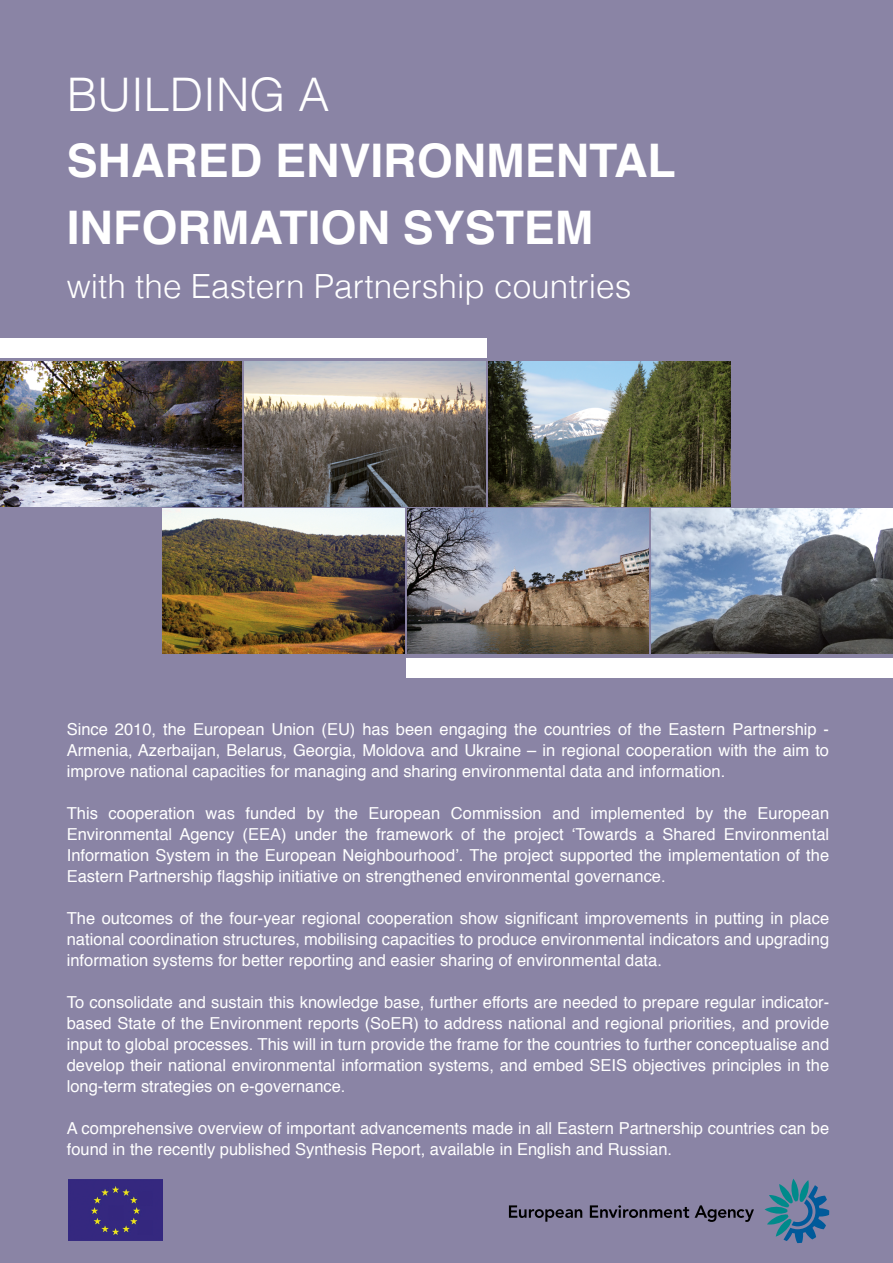
<style>
.page{position:relative;width:893px;height:1263px;background:#8a84a5}
.page>*{position:absolute;margin:0;border:0;box-sizing:border-box;transform-origin:0 0}
.t1{font:700 46.35px "Helvetica";color:#fff}
.t2{font:300 46.35px "Helvetica";color:#fff}
.t3{font:300 33.3px "Helvetica";color:#fff}
.t4{font:16.5px/21px "Helvetica";color:#fff;text-align:justify}
</style>
<div class="page">
<img style="left:0;top:362px;width:242px;height:144px">
<img style="left:244px;top:362px;width:242px;height:144px">
<img style="left:489px;top:362px;width:241px;height:144px">
<img style="left:163px;top:509px;width:241px;height:144px">
<img style="left:407px;top:509px;width:242px;height:144px">
<img style="left:651px;top:509px;width:242px;height:144px">
<div style="left:0;top:338px;width:487px;height:19px;background:#fff"></div>
<div style="left:406px;top:658px;width:487px;height:19px;background:#fff"></div>
<svg style="left:509px;top:1205px;width:73px;height:17px"></svg>
<svg style="left:590px;top:1205px;width:99px;height:13px"></svg>
<svg style="left:695px;top:1205px;width:59px;height:17px"></svg>
<svg style="left:765px;top:1179px;width:64px;height:64px"></svg>
<img style="left:68px;top:1179px;width:94px;height:62px">
<p class="t2" style="left:67px;top:57px;width:264px">BUILDING A</p>
<p class="t1" style="left:67px;top:124px;width:610px">SHARED ENVIRONMENTAL</p>
<p class="t1" style="left:67px;top:190px;width:528px">INFORMATION SYSTEM</p>
<p class="t3" style="left:67px;top:259px;width:566px">with the Eastern Partnership countries</p>
<p class="t4" style="left:67px;top:719px;width:764px">Since 2010, the European Union (EU) has been engaging the countries of the Eastern Partnership - Armenia, Azerbaijan, Belarus, Georgia, Moldova and Ukraine – in regional cooperation with the aim to improve national capacities for managing and sharing environmental data and information.</p>
<p class="t4" style="left:67px;top:803px;width:764px">This cooperation was funded by the European Commission and implemented by the European Environmental Agency (EEA) under the framework of the project ‘Towards a Shared Environmental Information System in the European Neighbourhood’. The project supported the implementation of the Eastern Partnership flagship initiative on strengthened environmental governance.</p>
<p class="t4" style="left:67px;top:908px;width:764px">The outcomes of the four-year regional cooperation show significant improvements in putting in place national coordination structures, mobilising capacities to produce environmental indicators and upgrading information systems for better reporting and easier sharing of environmental data.</p>
<p class="t4" style="left:67px;top:992px;width:764px">To consolidate and sustain this knowledge base, further efforts are needed to prepare regular indicator&shy;based State of the Environment reports (SoER) to address national and regional priorities, and provide input to global processes. This will in turn provide the frame for the countries to further conceptualise and develop their national environmental information systems, and embed SEIS objectives principles in the long-term strategies on e-governance.</p>
<p class="t4" style="left:67px;top:1118px;width:764px">A comprehensive overview of important advancements made in all Eastern Partnership countries can be found in the recently published Synthesis Report, available in English and Russian.</p>
</div>
